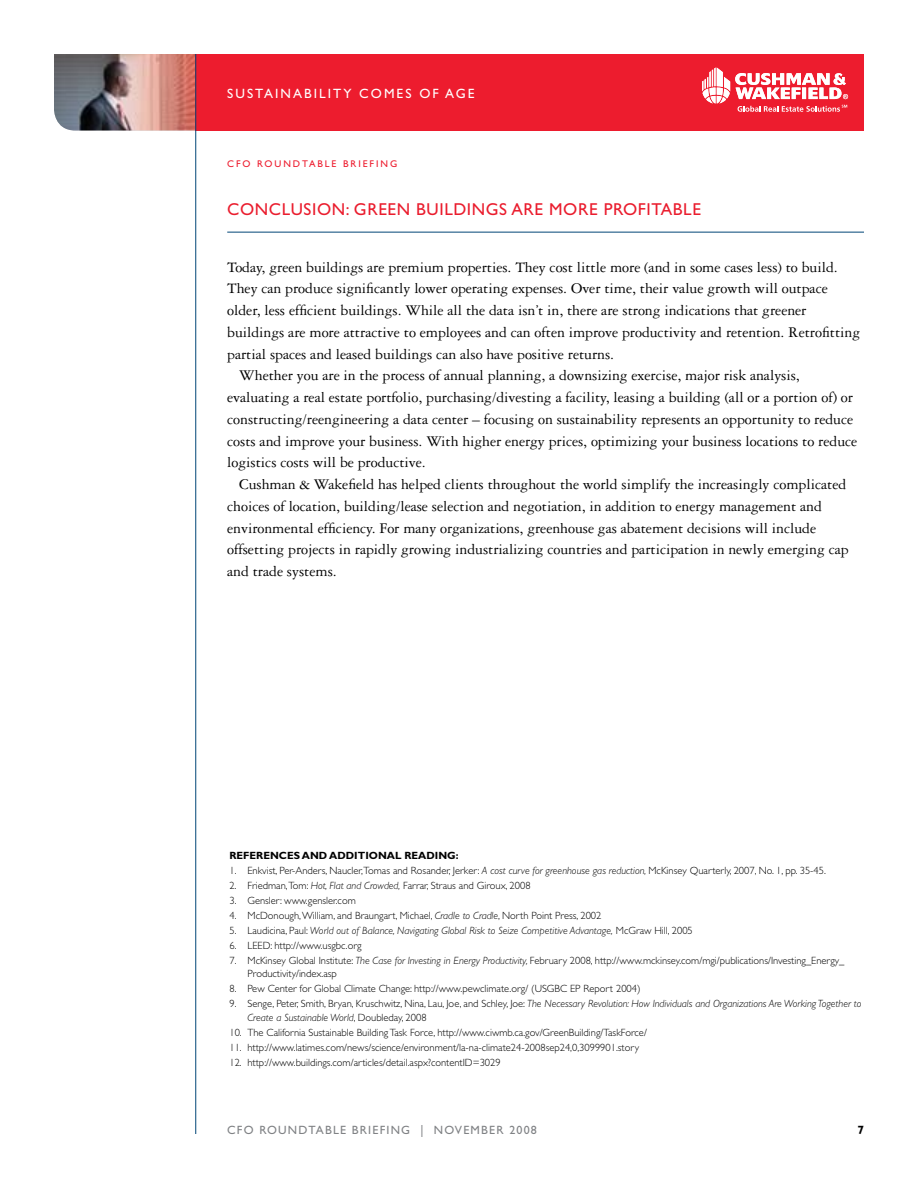
<style>
.page{position:relative;width:918px;height:1188px;background:#fff}
.page>*{position:absolute;margin:0;border:0;box-sizing:border-box;transform-origin:0 0}
.Titles{font:17.25px "Gill Sans";color:#ea1d2e}
.Pull_quotes{font:15.75px/21.8px "Garamond Three";letter-spacing:-.005em;color:#000}
.t1{font:13.5px "Gill Sans";color:#fff}
.t2{font:12px "Gill Sans";letter-spacing:.1em;color:#808285}
.t3{font:700 12px "Gill Sans";color:#000}
.Body_Copy{font:300 10.5px/13.5px "Gill Sans";color:#000}
.Body_Copy-2{font:italic 300 10.5px/13.5px "Gill Sans";color:#000}
.Body_Copy-3{font:700 10.5px "Gill Sans";color:#000}
.t4{font:9.75px "Gill Sans";letter-spacing:.2em;color:#ed1c2e}
.s1{font-style:italic}
.s2{font-style:normal}
</style>
<div class="page">
<img style="left:54px;top:54px;width:141px;height:76px">
<div style="left:196px;top:54px;width:668px;height:76px;background:#ed1c2e"></div>
<svg style="left:702px;top:68px;width:146px;height:44px"></svg>
<hr style="left:195px;top:54px;width:1px;height:1080px;background:#004677">
<hr style="left:227px;top:232px;width:637px;height:1px;background:#004677">
<p class="t1" style="left:227px;top:86px;width:19px">SUSTAINABILITY</p>
<p class="t1" style="left:359px;top:86px;width:23px">COMES</p>
<p class="t1" style="left:419px;top:86px;width:47px">OF AGE</p>
<p class="t4" style="left:227px;top:158px;width:172px">CFO ROUNDTABLE BRIEFING</p>
<p class="Titles" style="left:227px;top:200px;width:26px">CONCLUSION</p>
<p class="Titles" style="left:346px;top:200px;width:33px">: GREEN</p>
<p class="Titles" style="left:416px;top:200px;width:11px">BUILDINGS</p>
<p class="Titles" style="left:511px;top:200px;width:12px">ARE</p>
<p class="Titles" style="left:549px;top:200px;width:13px">MORE</p>
<p class="Titles" style="left:604px;top:200px;width:20px">PROFITABLE</p>
<p class="Pull_quotes" style="left:227px;top:256px;width:635px">Today, green buildings are premium properties. They cost little more (and in some cases less) to build.<br>They can produce significantly lower operating expenses. Over time, their value growth will outpace older, less efficient buildings. While all the data isn’t in, there are strong indications that greener buildings are more attractive to employees and can often improve productivity and retention. Retrofitting partial spaces and leased buildings can also have positive returns.</p>
<p class="Pull_quotes" style="left:227px;top:364px;width:632px;text-indent:12px">Whether you are in the process of annual planning, a downsizing exercise, major risk analysis, evaluating a real estate portfolio, purchasing/divesting a facility, leasing a building (all or a portion of) or constructing/reengineering a data center – focusing on sustainability represents an opportunity to reduce costs and improve your business. With higher energy prices, optimizing your business locations to reduce logistics costs will be productive.</p>
<p class="Pull_quotes" style="left:227px;top:473px;width:623px;text-indent:12px">Cushman &amp; Wakefield has helped clients throughout the world simplify the increasingly complicated choices of location, building/lease selection and negotiation, in addition to energy management and environmental efficiency. For many organizations, greenhouse gas abatement decisions will include offsetting projects in rapidly growing industrializing countries and participation in newly emerging cap and trade systems.</p>
<p class="Body_Copy-3" style="left:230px;top:849px;width:231px">REFERENCES AND ADDITIONAL READING:</p>
<p class="Body_Copy" style="left:230px;top:863px;width:598px">1.Enkvist, Per-Anders, N aucler,Tomas and Rosander, Jerker: <span class="s1">A cost curve for greenhouse gas reduction,</span> M cKinsey Quarterly, 2007, N o. 1, pp. 35-45.</p>
<p class="Body_Copy" style="left:230px;top:878px;width:303px">2. Friedman,Tom: <span class="s1">Hot, Flat and Crowded,</span> Farrar, Straus and Giroux, 2008</p>
<p class="Body_Copy" style="left:230px;top:893px;width:128px">3.Gensler: www.gensler.com</p>
<p class="Body_Copy" style="left:230px;top:908px;width:373px">4.M cDonough, William, and Braungart, Michael, <span class="s1">Cradle to Cradle</span>, N orth Point Press, 2002</p>
<p class="Body_Copy-2" style="left:230px;top:923px;width:465px"><span class="s2">5. Laudicina, Paul:</span> World out of Balance, Navigating Global Risk to Seize Competitive Advantage, <span class="s2">McGraw Hill, 2005</span></p>
<p class="Body_Copy" style="left:229px;top:938px;width:134px">6. LEE D: http://www.usgbc.org</p>
<p class="Body_Copy" style="left:229px;top:953px;width:14px">7.M</p>
<p class="Body_Copy" style="left:247px;top:953px;width:598px;text-indent:8px">cKinsey Global Institute: <span class="s1">The Case for Investing in Energy Productivity,</span> February 2008, http://www.mckinsey.com/mgi/publications/Investing_Energy_<br>Productivity/index.asp</p>
<p class="Body_Copy" style="left:229px;top:982px;width:313px">8.Pew Center for Global Climate Change: http://www.pewclimate.org/ (USG</p>
<p class="Body_Copy" style="left:555px;top:982px;width:88px">BC EP Report 2004)</p>
<p class="Body_Copy-2" style="left:247px;top:997px;width:616px;text-indent:-18px"><span class="s2">9.Senge, Peter, Smith, Bryan, Kruschwitz, N ina, Lau, Joe, and Schley, Joe:</span> The Necessary Revolution: How Individuals and Organizations Are Working Together to<br>Create a Sustainable World<span class="s2">, Doubleday, 2008</span></p>
<p class="Body_Copy" style="left:229px;top:1025px;width:419px">10.The California Sustainable Building Task Force, http://www.ciwmb.ca.gov/GreenBuilding/TaskForce/</p>
<p class="Body_Copy" style="left:229px;top:1040px;width:411px">11. http://www.latimes.com/news/science/environment/la-na-climate24-2008sep24,0,3099901.story</p>
<p class="Body_Copy" style="left:229px;top:1055px;width:273px">12. http://www.buildings.com/articles/detail.aspx?contentID=3029</p>
<p class="t2" style="left:227px;top:1123px;width:311px">CFO ROUNDTABLE BRIEFING | NOVEMBER 2008</p>
<p class="t3" style="left:857px;top:1123px;width:8px">7</p>
</div>
